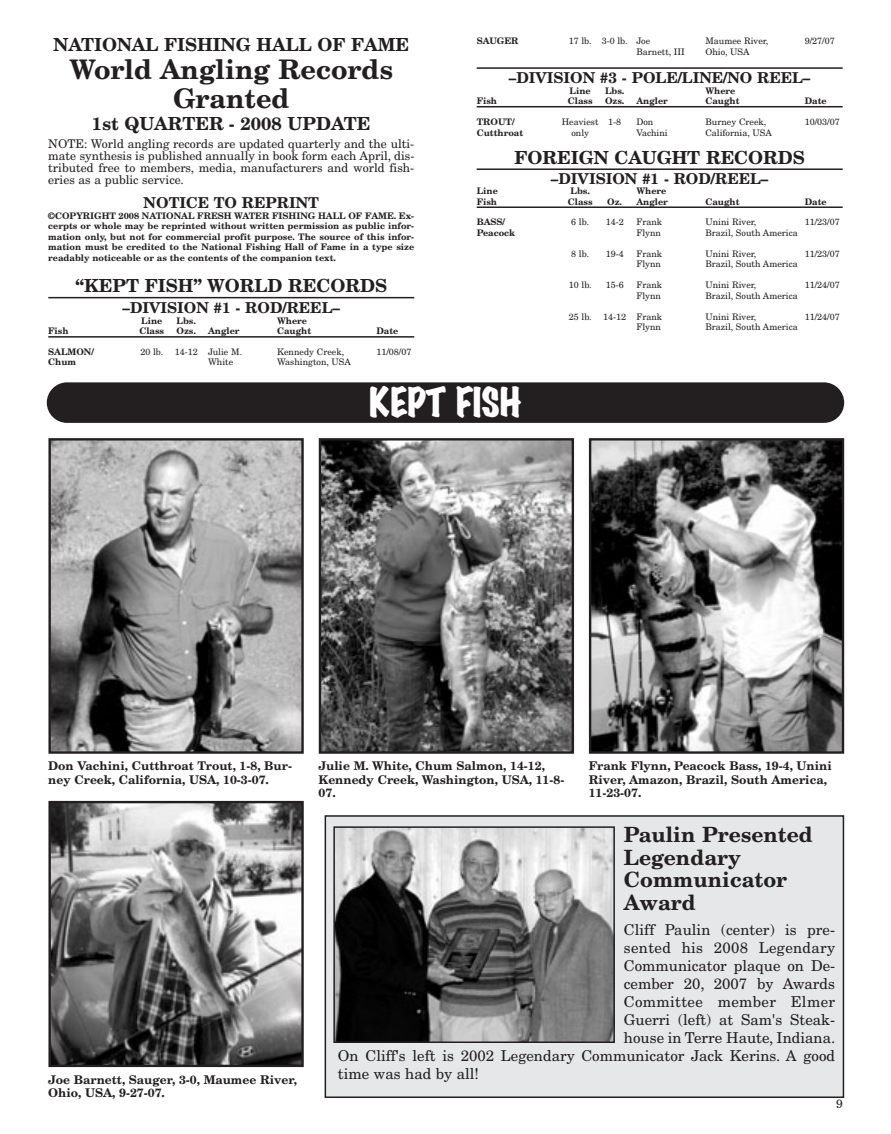
<style>
.page{position:relative;width:891px;height:1134px;background:#fff}
.page>*{position:absolute;margin:0;border:0;box-sizing:border-box;transform-origin:0 0}
.t1{font:36px "Marker Felt Wide";color:#fff}
.t2{font:700 27px/28.5px "New Century Schlbk";color:#231f20;text-align:center}
.t3{font:700 21px/22.5px "New Century Schlbk";color:#231f20}
.t4{font:700 18px "New Century Schlbk";color:#231f20}
.t5{font:15px "New Century Schlbk";color:#231f20}
.t6{font:700 15px "New Century Schlbk";color:#231f20}
.t7{font:15px "New Century Schlbk";letter-spacing:.02em;color:#231f20}
.t8{font:700 12px/13.5px "New Century Schlbk";color:#231f20}
.t9{font:12px/12px "New Century Schlbk";color:#231f20;text-align:justify}
.t10{font:700 9px/10.5px "New Century Schlbk";color:#231f20;text-align:justify}
.t11{font:9px "New Century Schlbk";color:#231f20}
</style>
<div class="page">
<hr style="left:48px;top:297px;width:366px;height:1px;background:#231f20">
<hr style="left:48px;top:336px;width:366px;height:2px;background:#231f20">
<hr style="left:477px;top:67px;width:366px;height:2px;background:#231f20">
<hr style="left:477px;top:106px;width:366px;height:1px;background:#231f20">
<hr style="left:477px;top:168px;width:366px;height:2px;background:#231f20">
<hr style="left:477px;top:206px;width:366px;height:2px;background:#231f20">
<img style="left:51px;top:441px;width:250px;height:310px">
<div style="left:48px;top:438px;width:256px;height:316px;border:2px solid #231f20"></div>
<div style="left:47px;top:382px;width:797px;height:41px;background:#231f20;border-radius:20px"></div>
<img style="left:322px;top:441px;width:249px;height:310px">
<div style="left:319px;top:438px;width:255px;height:316px;border:2px solid #231f20"></div>
<img style="left:592px;top:441px;width:249px;height:310px">
<div style="left:589px;top:438px;width:255px;height:316px;border:2px solid #231f20"></div>
<img style="left:51px;top:804px;width:250px;height:260px">
<div style="left:48px;top:801px;width:256px;height:266px;border:2px solid #231f20"></div>
<div style="left:325px;top:816px;width:518px;height:281px;background:#e6e7e8"></div>
<div style="left:325px;top:815px;width:519px;height:283px;border:2px solid #231f20"></div>
<img style="left:336px;top:829px;width:276px;height:211px">
<div style="left:333px;top:826px;width:282px;height:217px;border:2px solid #231f20"></div>
<h3 class="t4" style="left:53px;top:37px;width:357px">NATIONAL FISHING HALL OF FAME</h3>
<h2 class="t2" style="left:70px;top:58px;width:325px">World Angling Records<br>Granted</h2>
<h3 class="t4" style="left:92px;top:117px;width:280px">1st QUARTER - 2008 UPDATE</h3>
<h3 class="t9" style="left:48px;top:139px;width:368px">NOTE: World angling records are updated quarterly and the ulti&shy;mate synthesis is published annually in book form each April, dis&shy;tributed free to members, media, manufacturers and world fish&shy;eries as a public service.</h3>
<h3 class="t6" style="left:144px;top:197px;width:177px">NOTICE TO REPRINT</h3>
<p class="t10" style="left:48px;top:211px;width:368px">©COPYRIGHT 2008 NATIONAL FRESH WATER FISHING HALL OF FAME. Ex - cerpts or whole may be reprinted without written permission as public infor&shy;mation only, but not for commercial profit purpose. The source of this infor&shy;mation must be credited to the National Fishing Hall of Fame in a type size readably noticeable or as the contents of the companion text.</p>
<h3 class="t4" style="left:75px;top:279px;width:313px">“KEPT FISH” WORLD RECORDS</h3>
<h3 class="t6" style="left:123px;top:302px;width:219px">–DIVISION #1 - ROD/REEL–</h3>
<p class="t10" style="left:141px;top:316px;width:23px">Line</p>
<p class="t10" style="left:177px;top:316px;width:21px">Lbs.</p>
<p class="t10" style="left:277px;top:316px;width:31px">Where</p>
<p class="t10" style="left:48px;top:327px;width:22px">Fish</p>
<p class="t10" style="left:139px;top:327px;width:26px">Class</p>
<p class="t10" style="left:177px;top:327px;width:21px">Ozs.</p>
<p class="t10" style="left:208px;top:327px;width:33px">Angler</p>
<p class="t10" style="left:277px;top:327px;width:36px">Caught</p>
<p class="t10" style="left:376px;top:327px;width:23px">Date</p>
<p class="t10" style="left:48px;top:347px;width:47px">SALMON/</p>
<p class="t11" style="left:140px;top:348px;width:24px">20 lb.</p>
<p class="t11" style="left:175px;top:348px;width:69px">14-12 Julie M.</p>
<p class="t11" style="left:277px;top:348px;width:69px">Kennedy Creek,</p>
<p class="t11" style="left:376px;top:348px;width:37px">11/08/07</p>
<p class="t10" style="left:48px;top:358px;width:29px">Chum</p>
<p class="t11" style="left:208px;top:359px;width:27px">White</p>
<p class="t11" style="left:277px;top:359px;width:75px">Washington, USA</p>
<p class="t10" style="left:477px;top:36px;width:43px">SAUGER</p>
<p class="t11" style="left:569px;top:37px;width:83px">17 lb. 3-0 lb. Joe</p>
<p class="t11" style="left:705px;top:37px;width:65px">Maumee River,</p>
<p class="t11" style="left:805px;top:37px;width:32px">9/27/07</p>
<p class="t11" style="left:636px;top:48px;width:50px">Barnett, III</p>
<p class="t11" style="left:705px;top:48px;width:46px">Ohio, USA</p>
<h3 class="t6" style="left:509px;top:72px;width:303px">–DIVISION #3 - POLE/LINE/NO REEL–</h3>
<p class="t10" style="left:570px;top:86px;width:23px">Line</p>
<p class="t10" style="left:605px;top:86px;width:21px">Lbs.</p>
<p class="t10" style="left:705px;top:86px;width:31px">Where</p>
<p class="t10" style="left:477px;top:96px;width:22px">Fish</p>
<p class="t10" style="left:568px;top:96px;width:26px">Class</p>
<p class="t10" style="left:605px;top:96px;width:21px">Ozs.</p>
<p class="t10" style="left:636px;top:96px;width:33px">Angler</p>
<p class="t10" style="left:705px;top:96px;width:36px">Caught</p>
<p class="t10" style="left:805px;top:96px;width:23px">Date</p>
<p class="t10" style="left:477px;top:117px;width:39px">TROUT/</p>
<p class="t11" style="left:562px;top:118px;width:61px">Heaviest 1-8</p>
<p class="t11" style="left:636px;top:118px;width:18px">Don</p>
<p class="t11" style="left:705px;top:118px;width:62px">Burney Creek,</p>
<p class="t11" style="left:805px;top:118px;width:37px">10/03/07</p>
<p class="t10" style="left:477px;top:128px;width:48px">Cutthroat</p>
<p class="t11" style="left:571px;top:129px;width:19px">only</p>
<p class="t11" style="left:636px;top:129px;width:33px">Vachini</p>
<p class="t11" style="left:705px;top:129px;width:68px">California, USA</p>
<h3 class="t4" style="left:514px;top:151px;width:292px">FOREIGN CAUGHT RECORDS</h3>
<h3 class="t6" style="left:551px;top:173px;width:219px">–DIVISION #1 - ROD/REEL–</h3>
<p class="t10" style="left:477px;top:186px;width:23px">Line</p>
<p class="t10" style="left:571px;top:186px;width:21px">Lbs.</p>
<p class="t10" style="left:636px;top:186px;width:31px">Where</p>
<p class="t10" style="left:477px;top:197px;width:22px">Fish</p>
<p class="t10" style="left:568px;top:197px;width:26px">Class</p>
<p class="t10" style="left:607px;top:197px;width:62px">Oz. Angler</p>
<p class="t10" style="left:705px;top:197px;width:36px">Caught</p>
<p class="t10" style="left:805px;top:197px;width:23px">Date</p>
<p class="t10" style="left:477px;top:217px;width:30px">BASS/</p>
<p class="t11" style="left:571px;top:218px;width:19px">6 lb.</p>
<p class="t11" style="left:606px;top:218px;width:20px">14-2</p>
<p class="t11" style="left:636px;top:218px;width:27px">Frank</p>
<p class="t11" style="left:705px;top:218px;width:53px">Unini River,</p>
<p class="t11" style="left:805px;top:218px;width:37px">11/23/07</p>
<p class="t10" style="left:477px;top:228px;width:40px">Peacock</p>
<p class="t11" style="left:636px;top:229px;width:26px">Flynn</p>
<p class="t11" style="left:705px;top:229px;width:94px">Brazil, South America</p>
<p class="t11" style="left:571px;top:250px;width:19px">8 lb.</p>
<p class="t11" style="left:606px;top:250px;width:20px">19-4</p>
<p class="t11" style="left:636px;top:250px;width:27px">Frank</p>
<p class="t11" style="left:705px;top:250px;width:53px">Unini River,</p>
<p class="t11" style="left:805px;top:250px;width:37px">11/23/07</p>
<p class="t11" style="left:636px;top:260px;width:26px">Flynn</p>
<p class="t11" style="left:705px;top:260px;width:94px">Brazil, South America</p>
<p class="t11" style="left:569px;top:281px;width:24px">10 lb.</p>
<p class="t11" style="left:606px;top:281px;width:20px">15-6</p>
<p class="t11" style="left:636px;top:281px;width:27px">Frank</p>
<p class="t11" style="left:705px;top:281px;width:53px">Unini River,</p>
<p class="t11" style="left:805px;top:281px;width:37px">11/24/07</p>
<p class="t11" style="left:636px;top:292px;width:26px">Flynn</p>
<p class="t11" style="left:705px;top:292px;width:94px">Brazil, South America</p>
<p class="t11" style="left:569px;top:313px;width:24px">25 lb.</p>
<p class="t11" style="left:603px;top:313px;width:60px">14-12 Frank</p>
<p class="t11" style="left:705px;top:313px;width:53px">Unini River,</p>
<p class="t11" style="left:805px;top:313px;width:37px">11/24/07</p>
<p class="t11" style="left:636px;top:323px;width:26px">Flynn</p>
<p class="t11" style="left:705px;top:323px;width:94px">Brazil, South America</p>
<h1 class="t1" style="left:369px;top:387px;width:154px">KEPT FISH</h1>
<h3 class="t8" style="left:48px;top:760px;width:245px">Don Vachini, Cutthroat Trout, 1-8, Bur&shy;ney Creek, California, USA, 10-3-07.</h3>
<h3 class="t8" style="left:48px;top:1074px;width:250px">Joe Barnett, Sauger, 3-0, Maumee River,<br>Ohio, USA, 9-27-07.</h3>
<h3 class="t8" style="left:319px;top:760px;width:247px">Julie M. White, Chum Salmon, 14-12,<br>Kennedy Creek, Washington, USA, 11-8-<br>07.</h3>
<h3 class="t8" style="left:589px;top:760px;width:245px">Frank Flynn, Peacock Bass, 19-4, Unini<br>River, Amazon, Brazil, South America,<br>11-23-07.</h3>
<h3 class="t3" style="left:624px;top:826px;width:190px">Paulin Presented<br>Legendary<br>Communicator<br>Award</h3>
<h3 class="t5" style="left:624px;top:924px;width:213px">Cliff Paulin (center) is pre-</h3>
<h3 class="t7" style="left:624px;top:942px;width:213px">sented his 2008 Legendary</h3>
<h3 class="t5" style="left:624px;top:960px;width:213px">Communicator plaque on De -</h3>
<h3 class="t5" style="left:624px;top:978px;width:213px">cem ber 20, 2007 by Awards</h3>
<h3 class="t7" style="left:624px;top:996px;width:213px">Com mittee member Elmer</h3>
<h3 class="t5" style="left:624px;top:1014px;width:213px">Guerri (left) at Sam's Steak-</h3>
<h3 class="t5" style="left:624px;top:1032px;width:213px">house in Terre Haute, Indiana.</h3>
<h3 class="t5" style="left:338px;top:1050px;width:499px">On Cliff's left is 2002 Legendary Communicator Jack Kerins. A good</h3>
<h3 class="t5" style="left:338px;top:1068px;width:143px">time was had by all!</h3>
<h3 class="t9" style="left:836px;top:1099px;width:8px">9</h3>
</div>
